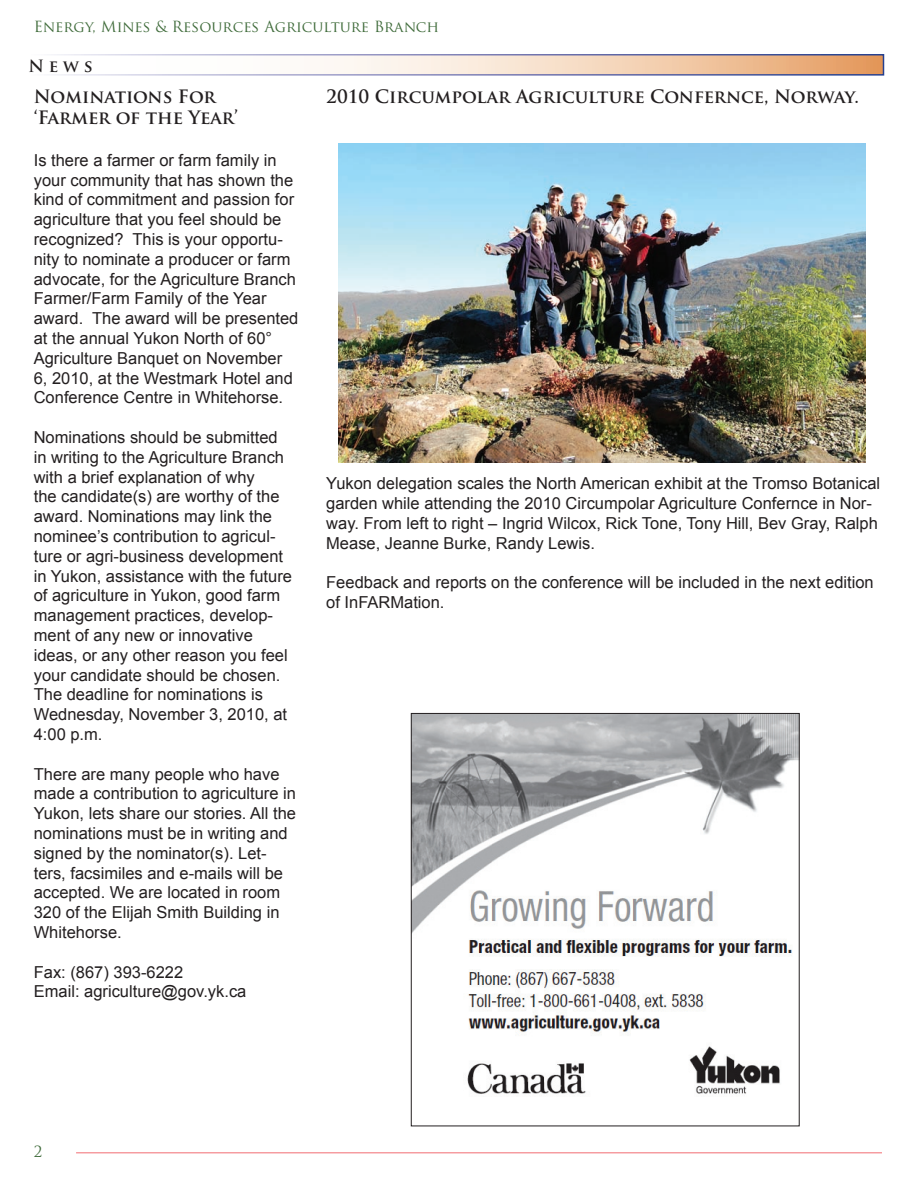
<style>
.page{position:relative;width:918px;height:1188px;background:#fff}
.page>*{position:absolute;margin:0;border:0;box-sizing:border-box;transform-origin:0 0}
.t1{font:700 18px/21.6px "Trajan Pro";color:#231f20}
.t2{font:16.5px/19.8px "Arial";color:#231f20}
.t3{font:700 16.5px "Trajan Pro";color:#231f20}
.t4{font:15px "Trajan Pro";color:#3f6b3a}
</style>
<div class="page">
<hr style="left:76px;top:1152px;width:806px;height:2px;background:#ee3a41">
<svg style="left:320px;top:57px;width:561px;height:16px"></svg>
<div style="left:27px;top:54px;width:857px;height:22px;border:2px solid #fff"></div>
<img style="left:413px;top:715px;width:385px;height:379px">
<img style="left:338px;top:143px;width:528px;height:319px">
<p class="t4" style="left:34px;top:17px;width:407px">Energy, Mines &amp; Resources Agriculture Branch</p>
<p class="t3" style="left:28px;top:56px;width:66px">News</p>
<p class="t1" style="left:34px;top:86px;width:206px">Nominations For ‘Farmer of the Year’</p>
<p class="t2" style="left:34px;top:150px;width:266px">Is there a farmer or farm family in your community that has shown the kind of commitment and passion for agriculture that you feel should be recognized? This is your opportu&shy;nity to nominate a producer or farm advocate, for the Agriculture Branch Farmer/Farm Family of the Year award. The award will be presented at the annual Yukon North of 60° Agriculture Banquet on November 6, 2010, at the Westmark Hotel and Conference Centre in Whitehorse.</p>
<p class="t2" style="left:34px;top:427px;width:260px">Nominations should be submitted in writing to the Agriculture Branch with a brief explanation of why<br>the candidate(s) are worthy of the award. Nominations may link the nominee’s contribution to agricul&shy;ture or agri-business development in Yukon, assistance with the future of agriculture in Yukon, good farm management practices, develop&shy;ment of any new or innovative ideas, or any other reason you feel your candidate should be chosen.<br>The deadline for nominations is<br>Wednesday, November 3, 2010, at<br>4:00 p.m.</p>
<p class="t2" style="left:34px;top:764px;width:264px">There are many people who have made a contribution to agriculture in<br>Yukon, lets share our stories. All the nominations must be in writing and signed by the nominator(s). Let&shy;ters, facsimiles and e-mails will be accepted. We are located in room<br>320 of the Elijah Smith Building in<br>Whitehorse.</p>
<p class="t2" style="left:34px;top:962px;width:214px">Fax: (867) 393-6222<br>Email: agriculture@gov.yk.ca</p>
<p class="t1" style="left:326px;top:86px;width:534px">2010 Circumpolar Agriculture Confernce, Norway.</p>
<p class="t2" style="left:326px;top:474px;width:555px">Yukon delegation scales the North American exhibit at the Tromso Botanical garden while attending the 2010 Circumpolar Agriculture Confernce in Nor&shy;way. From left to right – Ingrid Wilcox, Rick Tone, Tony Hill, Bev Gray, Ralph Mease, Jeanne Burke, Randy Lewis.</p>
<p class="t2" style="left:326px;top:573px;width:549px">Feedback and reports on the conference will be included in the next edition of InFARMation.</p>
<p class="t4" style="left:34px;top:1142px;width:10px">2</p>
</div>
